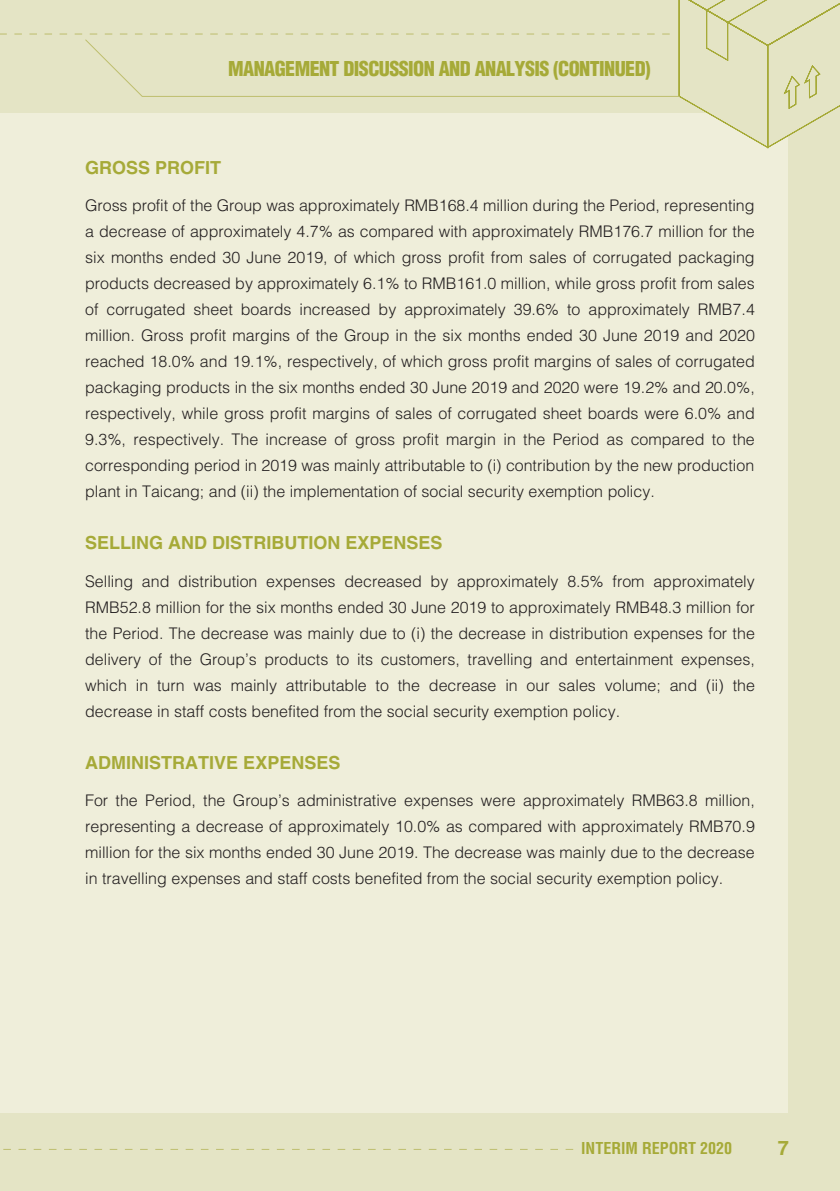
<style>
.page{position:relative;width:840px;height:1191px;background:#fff}
.page>*{position:absolute;margin:0;border:0;box-sizing:border-box;transform-origin:0 0}
.t1{font:900 condensed 20px "Helvetica LT Std";letter-spacing:-.03em;color:#a6aa38}
.t2{font:700 20px "Helvetica LT Std";color:#a6aa38}
.t3{font:700 18px "Helvetica LT Std";color:#a6aa38}
.t4{font:300 16px/26px "Helvetica LT Std";color:#231f20;text-align:justify}
.t5{font:700 condensed 16px "Helvetica LT Std";color:#a6aa38}
</style>
<div class="page">
<div style="left:0;top:0;width:839px;height:1191px;background:#e4e4c5"></div>
<div style="left:0;top:113px;width:787px;height:999px;background:#efeeda"></div>
<svg style="left:0;top:0;width:840px;height:149px"></svg>
<p class="t1" style="left:228px;top:56px;width:424px">MANAGEMENT DISCUSSION AND ANALYSIS (CONTINUED)</p>
<p class="t3" style="left:85px;top:156px;width:138px">GROSS PROFIT</p>
<p class="t4" style="left:85px;top:192px;width:671px">Gross profit of the Group was approximately RMB168.4 million during the Period, representing a decrease of approximately 4.7% as compared with approximately RMB176.7 million for the six months ended 30 June 2019, of which gross profit from sales of corrugated packaging products decreased by approximately 6.1% to RMB161.0 million, while gross profit from sales of corrugated sheet boards increased by approximately 39.6% to approximately RMB7.4 million. Gross profit margins of the Group in the six months ended 30 June 2019 and 2020 reached 18.0% and 19.1%, respectively, of which gross profit margins of sales of corrugated packaging products in the six months ended 30 June 2019 and 2020 were 19.2% and 20.0%, respectively, while gross profit margins of sales of corrugated sheet boards were 6.0% and 9.3%, respectively. The increase of gross profit margin in the Period as compared to the corresponding period in 2019 was mainly attributable to (i) contribution by the new production plant in Taicang; and (ii) the implementation of social security exemption policy.</p>
<p class="t3" style="left:85px;top:532px;width:359px">SELLING AND DISTRIBUTION EXPENSES</p>
<p class="t4" style="left:85px;top:568px;width:671px">Selling and distribution expenses decreased by approximately 8.5% from approximately RMB52.8 million for the six months ended 30 June 2019 to approximately RMB48.3 million for the Period. The decrease was mainly due to (i) the decrease in distribution expenses for the delivery of the Group’s products to its customers, travelling and entertainment expenses, which in turn was mainly attributable to the decrease in our sales volume; and (ii) the decrease in staff costs benefited from the social security exemption policy.</p>
<p class="t3" style="left:85px;top:751px;width:257px">ADMINISTRATIVE EXPENSES</p>
<p class="t4" style="left:85px;top:787px;width:671px">For the Period, the Group’s administrative expenses were approximately RMB63.8 million, representing a decrease of approximately 10.0% as compared with approximately RMB70.9 million for the six months ended 30 June 2019. The decrease was mainly due to the decrease in travelling expenses and staff costs benefited from the social security exemption policy.</p>
<p class="t5" style="left:581px;top:1137px;width:152px">INTERIM REPORT 2020</p>
<p class="t2" style="left:777px;top:1135px;width:13px">7</p>
</div>
